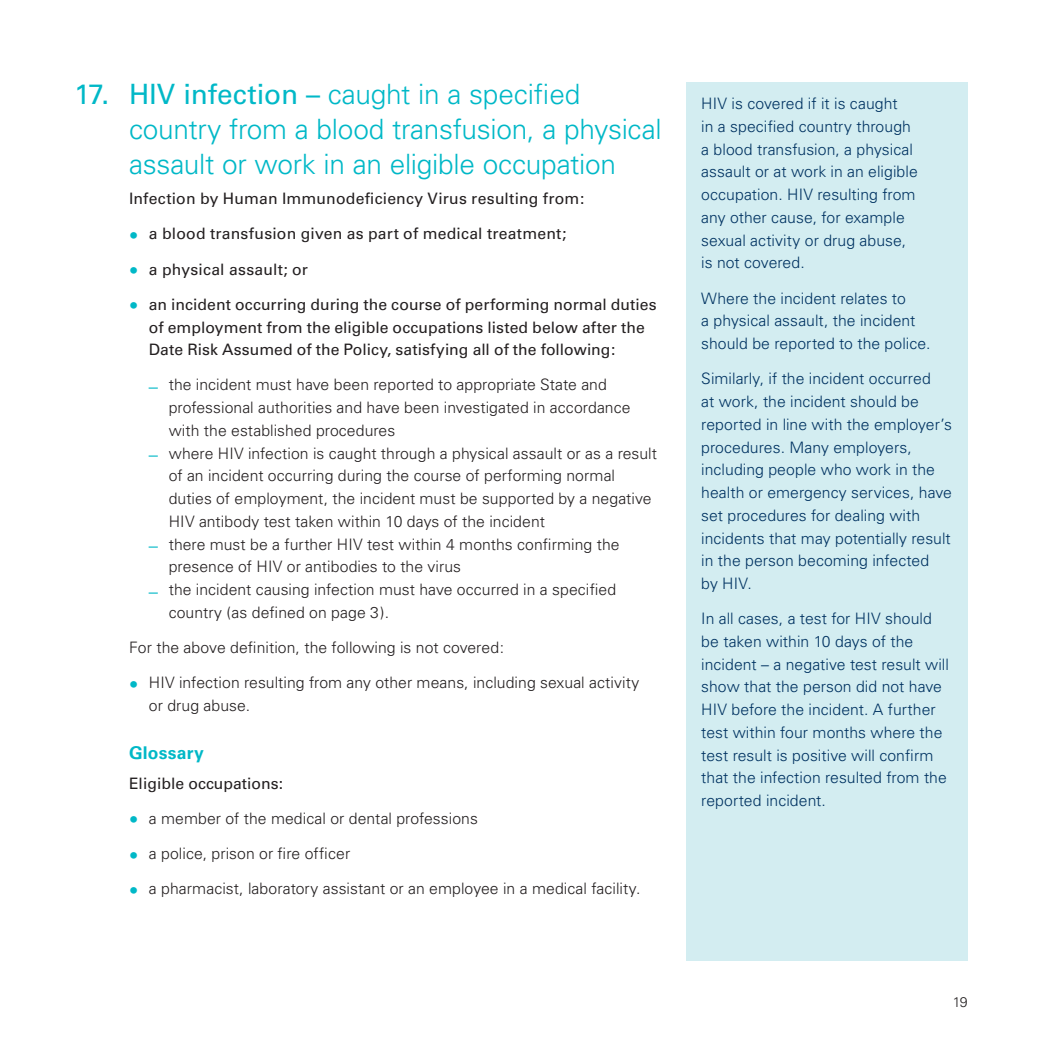
<style>
.page{position:relative;width:1042px;height:1042px;background:#fff}
.page>*{position:absolute;margin:0;border:0;box-sizing:border-box;transform-origin:0 0}
.t1{font:300 28px/35px "Univers";letter-spacing:-.01em;color:#00b8c7}
.t2{font:700 17.5px "Univers";letter-spacing:.01em;color:#00b8c7}
.t3{font:300 15.75px/22.8px "Univers";letter-spacing:.005em;color:#003261}
.t4{font:300 15.75px/22.8px "Univers";letter-spacing:.005em;color:#231f20}
.t5{font:15.75px/22.8px "Univers";letter-spacing:.005em;color:#231f20}
.t6{font:300 14px "Univers";color:#231f20}
.s1{font-weight:400}
.s2{font-weight:300;font-size:18.38px;color:#00b8c7}
.s3{font-size:18.38px;color:#00b8c7}
</style>
<div class="page">
<div style="left:686px;top:82px;width:281px;height:878px;background:#d3edf1"></div>
<h1 class="t1" style="left:129px;top:77px;width:534px;text-indent:-55px"><span class="s1">17. HIV infection –</span> caught in a specified country from a blood transfusion, a physical assault or work in an eligible occupation</h1>
<p class="t5" style="left:129px;top:187px;width:457px">Infection by Human Immunodeficiency Virus resulting from:</p>
<p class="t5" style="left:129px;top:223px;width:439px"><span class="s2">•</span> a blood transfusion given as part of medical treatment;</p>
<p class="t5" style="left:129px;top:258px;width:181px"><span class="s2">•</span> a physical assault; or</p>
<p class="t5" style="left:149px;top:293px;width:509px;text-indent:-20px"><span class="s2">•</span> an incident occurring during the course of performing normal duties of employment from the eligible occupations listed below after the<br>Date Risk Assumed of the Policy, satisfying all of the following:</p>
<p class="t4" style="left:169px;top:373px;width:463px;text-indent:-20px"><span class="s3">–</span> the incident must have been reported to appropriate State and professional authorities and have been investigated in accordance with the established procedures</p>
<p class="t4" style="left:169px;top:442px;width:490px;text-indent:-20px"><span class="s3">–</span> where HIV infection is caught through a physical assault or as a result of an incident occurring during the course of performing normal duties of employment, the incident must be supported by a negative HIV antibody test taken within 10 days of the incident</p>
<p class="t4" style="left:169px;top:533px;width:452px;text-indent:-20px"><span class="s3">–</span> there must be a further HIV test within 4 months confirming the presence of HIV or antibodies to the virus</p>
<p class="t4" style="left:169px;top:578px;width:449px;text-indent:-20px"><span class="s3">–</span> the incident causing infection must have occurred in a specified country (as defined on page 3).</p>
<p class="t4" style="left:129px;top:636px;width:377px">For the above definition, the following is not covered:</p>
<p class="t4" style="left:149px;top:671px;width:492px;text-indent:-20px"><span class="s3">•</span> HIV infection resulting from any other means, including sexual activity or drug abuse.</p>
<p class="t2" style="left:129px;top:742px;width:76px">Glossary</p>
<p class="t5" style="left:129px;top:772px;width:156px">Eligible occupations:</p>
<p class="t4" style="left:129px;top:807px;width:350px"><span class="s3">•</span> a member of the medical or dental professions</p>
<p class="t4" style="left:129px;top:842px;width:223px"><span class="s3">•</span> a police, prison or fire officer</p>
<p class="t4" style="left:129px;top:877px;width:513px"><span class="s3">•</span> a pharmacist, laboratory assistant or an employee in a medical facility.</p>
<p class="t3" style="left:701px;top:92px;width:218px">HIV is covered if it is caught<br>in a specified country through a blood transfusion, a physical assault or at work in an eligible occupation. HIV resulting from any other cause, for example sexual activity or drug abuse, is not covered.</p>
<p class="t3" style="left:701px;top:287px;width:231px">Where the incident relates to<br>a physical assault, the incident should be reported to the police.</p>
<p class="t3" style="left:701px;top:367px;width:252px">Similarly, if the incident occurred<br>at work, the incident should be reported in line with the employer’s procedures. Many employers, including people who work in the health or emergency services, have set procedures for dealing with incidents that may potentially result in the person becoming infected<br>by HIV.</p>
<p class="t3" style="left:701px;top:607px;width:249px">In all cases, a test for HIV should be taken within 10 days of the incident – a negative test result will show that the person did not have<br>HIV before the incident. A further test within four months where the test result is positive will confirm that the infection resulted from the reported incident.</p>
<p class="t6" style="left:952px;top:993px;width:16px">19</p>
</div>
